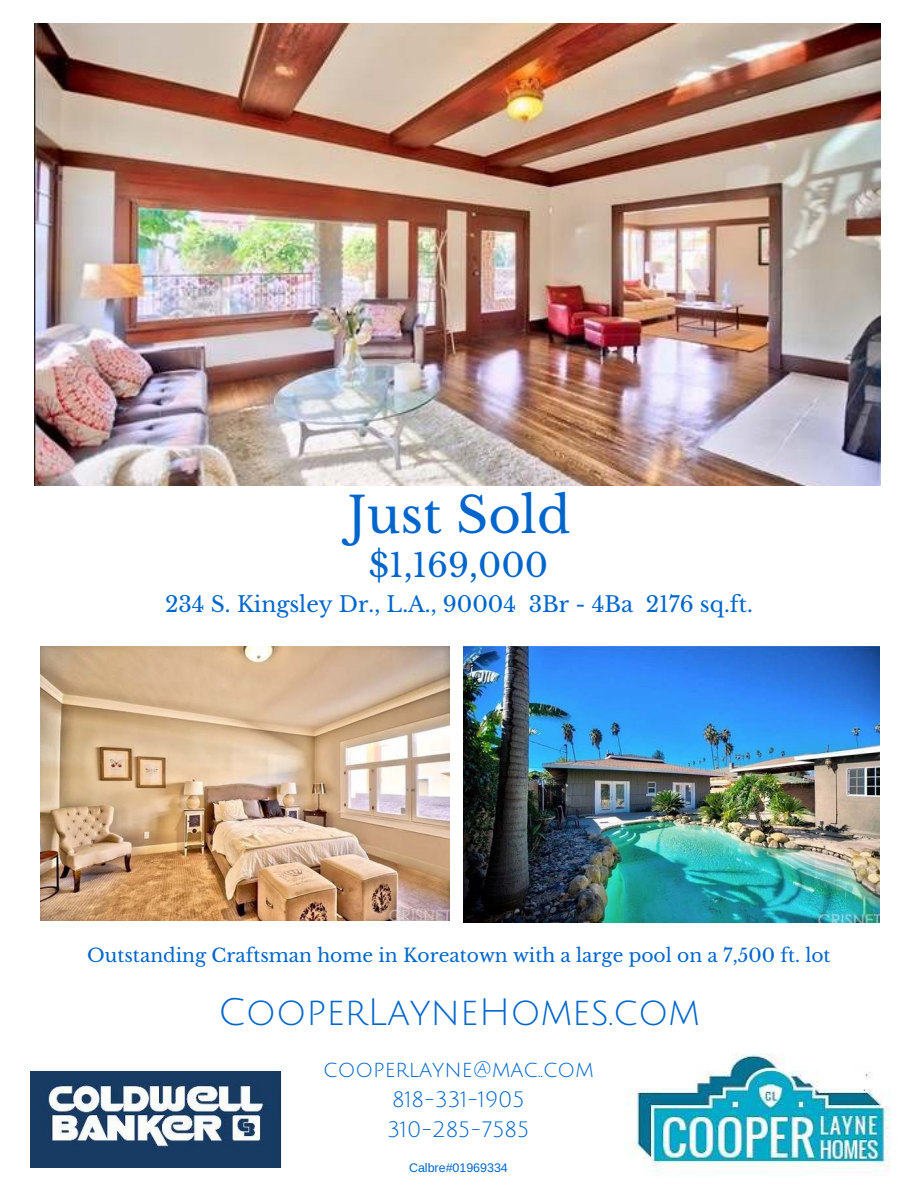
<style>
.page{position:relative;width:918px;height:1188px;background:#fff}
.page>*{position:absolute;margin:0;border:0;box-sizing:border-box;transform-origin:0 0}
.t1{font:49.8px "Libre Baskerville";color:#06c}
.t2{font:37.35px "Julius Sans One";color:#06c}
.t3{font:32.7px "Libre Baskerville";color:#06c}
.t4{font:21.75px "Libre Baskerville";color:#06c}
.t5{font:21.75px/30.3px "Julius Sans One";color:#06c;text-align:center}
.t6{font:18.6px "Libre Baskerville";color:#06c}
.t7{font:12.45px "Arimo";color:#06c}
</style>
<div class="page">
<img style="left:35px;top:24px;width:846px;height:462px">
<img style="left:30px;top:1071px;width:251px;height:97px">
<img style="left:626px;top:1053px;width:265px;height:120px">
<img style="left:40px;top:647px;width:410px;height:273px">
<img style="left:464px;top:647px;width:416px;height:275px">
<h1 class="t1" style="left:348px;top:485px;width:225px">Just Sold</h1>
<h3 class="t3" style="left:369px;top:546px;width:181px">$1,169,000</h3>
<p class="t4" style="left:165px;top:591px;width:589px">234 S. Kingsley Dr., L.A., 90004 3Br - 4Ba 2176 sq.ft.</p>
<p class="t6" style="left:87px;top:944px;width:745px">Outstanding Craftsman home in Koreatown with a large pool on a 7,500 ft. lot</p>
<h2 class="t2" style="left:218px;top:993px;width:483px">CooperLayneHomes.com</h2>
<p class="t5" style="left:323px;top:1055px;width:272px">cooperlayne@mac..com<br>818-331-1905<br>310-285-7585</p>
<p class="t7" style="left:409px;top:1161px;width:100px">Calbre#01969334</p>
</div>
